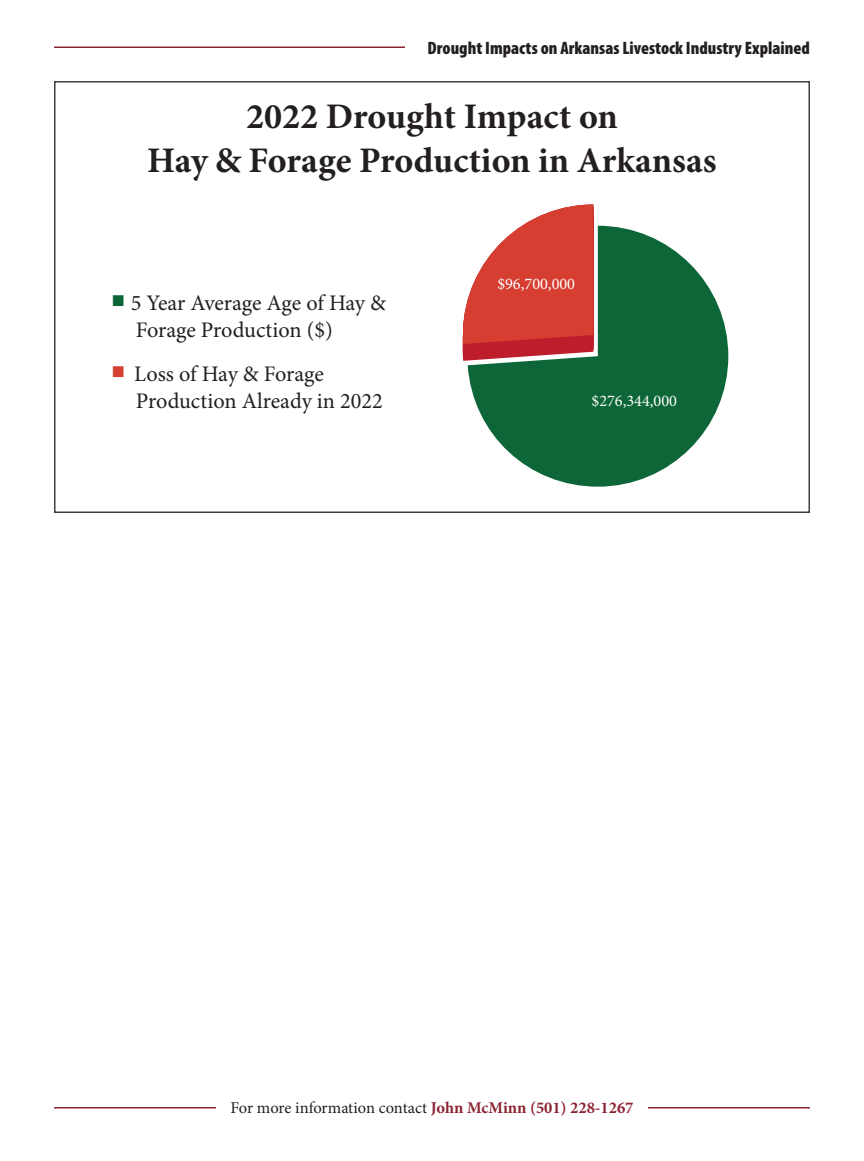
<style>
.page{position:relative;width:864px;height:1161px;background:#fff}
.page>*{position:absolute;margin:0;border:0;box-sizing:border-box;transform-origin:0 0}
.t1{font:700 36px "Minion Pro";color:#231f20}
.t2{font:22.2px/26.7px "Minion Pro";letter-spacing:-.005em;color:#231f20}
.t3{font:900 condensed 18px "Myriad Pro";color:#231f20}
.t4{font:16.5px "Minion Pro";letter-spacing:-.005em;color:#231f20}
.t5{font:16.35px "Minion Pro";color:#fff}
.s1{font-size:37.05px;color:#0c6638}
.s2{font-size:37.05px;color:#d63e31}
.s3{font-weight:700;color:#8d2431}
</style>
<div class="page">
<hr style="left:54px;top:46px;width:351px;height:2px;background:#8d2431">
<svg style="left:462px;top:204px;width:131px;height:157px"></svg>
<svg style="left:468px;top:226px;width:260px;height:261px;fill:#0c6638"></svg>
<div style="left:54px;top:81px;width:756px;height:432px;border:2px solid #3e3e3f"></div>
<hr style="left:54px;top:1107px;width:162px;height:1px;background:#8d2431">
<hr style="left:648px;top:1107px;width:162px;height:1px;background:#8d2431">
<p class="t3" style="left:428px;top:38px;width:384px">Drought Impacts on Arkansas Livestock Industry Explained</p>
<p class="t1" style="left:246px;top:92px;width:373px">2022 Drought Impact on</p>
<p class="t1" style="left:147px;top:135px;width:571px">Hay &amp; Forage Production in Arkansas</p>
<p class="t2" style="left:136px;top:290px;width:252px;text-indent:-25px"><span class="s1">■</span> 5 Year Average Age of Hay &amp;<br>Forage Production ($)</p>
<p class="t2" style="left:136px;top:361px;width:248px;text-indent:-25px"><span class="s2">■</span> Loss of Hay &amp; Forage<br>Production Already in 2022</p>
<p class="t5" style="left:497px;top:272px;width:79px">$96,700,000</p>
<p class="t5" style="left:592px;top:390px;width:87px">$276,344,000</p>
<p class="t4" style="left:230px;top:1097px;width:405px">For more information contact <span class="s3">John McMinn (501) 228-1267</span></p>
</div>
